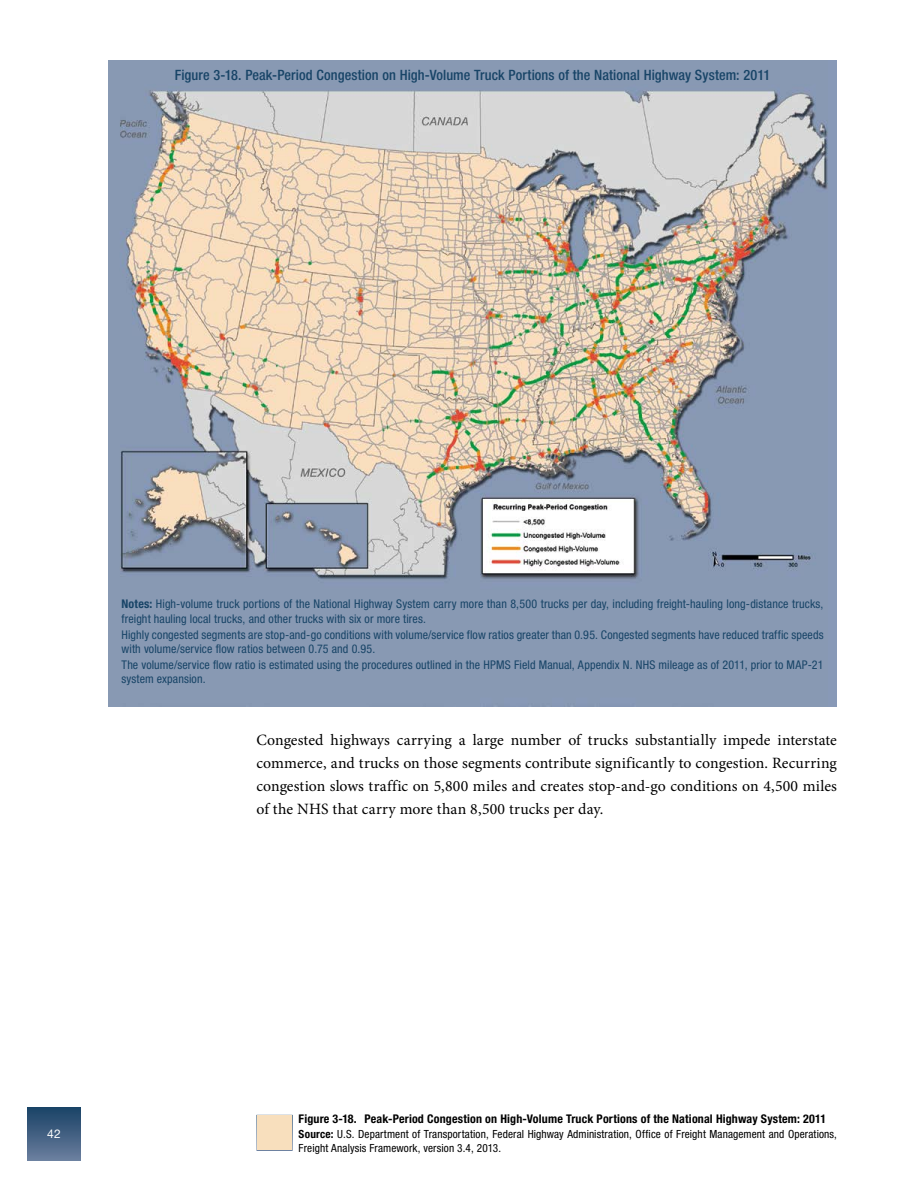
<style>
.page{position:relative;width:918px;height:1188px;background:#fff}
.page>*{position:absolute;margin:0;border:0;box-sizing:border-box;transform-origin:0 0}
.t1{font:15.75px/23.2px "Minion Pro";letter-spacing:.005em;color:#000;text-align:justify}
.t2{font:500 condensed 14.25px "Helvetica Neue LT Std";letter-spacing:.005em;color:#184467}
.t3{font:condensed 12px/14.4px "Helvetica Neue LT Std";letter-spacing:.01em;color:#184467}
.t4{font:700 condensed 12px "Helvetica Neue LT Std";letter-spacing:.015em;color:#000}
.t5{font:12px "Helvetica Neue LT Std";color:#fff}
.t6{font:condensed 11.25px/13.5px "Helvetica Neue LT Std";letter-spacing:.01em;color:#000}
.s1{font-weight:700}
</style>
<div class="page">
<div style="left:27px;top:1107px;width:54px;height:54px;background:linear-gradient(to bottom,#194266,#6a7e9e)"></div>
<img style="left:108px;top:61px;width:729px;height:645px">
<div style="left:256px;top:1115px;width:37px;height:36px;background:#f8dfbd"></div>
<p class="t2" style="left:175px;top:66px;width:597px">Figure 3-18. Peak-Period Congestion on High-Volume Truck Portions of the National Highway System: 2011</p>
<p class="t3" style="left:122px;top:597px;width:703px"><span class="s1">Notes:</span> High-volume truck portions of the National Highway System carry more than 8,500 trucks per day, including freight-hauling long-distance trucks, freight hauling local trucks, and other trucks with six or more tires.</p>
<p class="t3" style="left:122px;top:627px;width:704px">Highly congested segments are stop-and-go conditions with volume/service flow ratios greater than 0.95. Congested segments have reduced traffic speeds with volume/service flow ratios between 0.75 and 0.95.</p>
<p class="t3" style="left:122px;top:657px;width:704px">The volume/service flow ratio is estimated using the procedures outlined in the HPMS Field Manual, Appendix N. NHS mileage as of 2011, prior to MAP-21 system expansion.</p>
<p class="t1" style="left:256px;top:728px;width:582px">Congested highways carrying a large number of trucks substantially impede interstate commerce, and trucks on those segments contribute significantly to congestion. Recurring congestion slows traffic on 5,800 miles and creates stop-and-go conditions on 4,500 miles of the NHS that carry more than 8,500 trucks per day.</p>
<p class="t5" style="left:47px;top:1127px;width:15px">42</p>
<p class="t4" style="left:299px;top:1112px;width:529px">Figure 3-18. Peak-Period Congestion on High-Volume Truck Portions of the National Highway System: 2011</p>
<p class="t6" style="left:299px;top:1128px;width:540px"><span class="s1">Source:</span> U.S. Department of Transportation, Federal Highway Administration, Office of Freight Management and Operations,<br>Freight Analysis Framework, version 3.4, 2013.</p>
</div>
